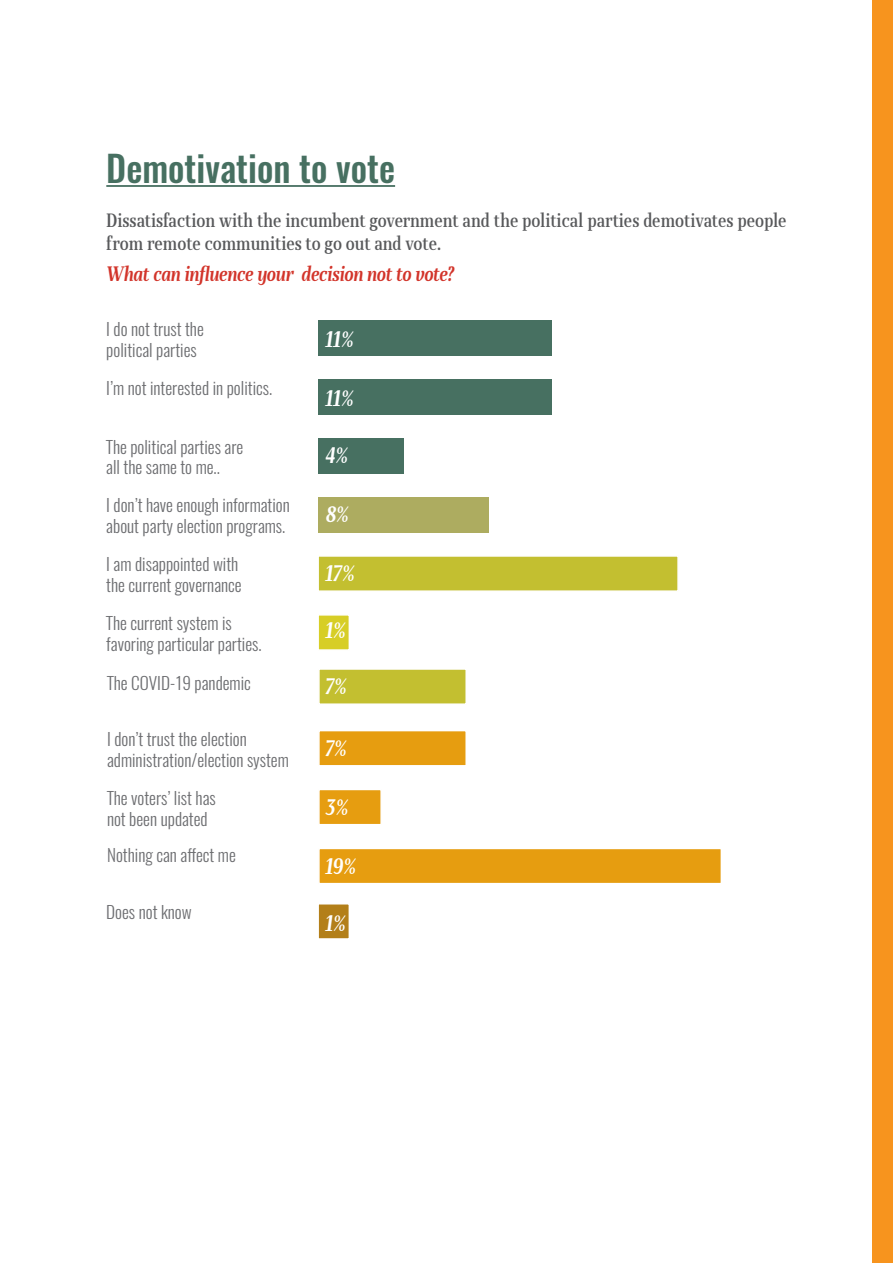
<style>
.page{position:relative;width:893px;height:1263px;background:#fff}
.page>*{position:absolute;margin:0;border:0;box-sizing:border-box;transform-origin:0 0}
.t1{font:500 36px "Oswald";color:#477061}
.t2{font:700 21px "Skola Serif Cn It";color:#fff}
.t3{font:700 19.5px "Skola Serif Cn It";letter-spacing:-.01em;color:#d2342a}
.t4{font:500 18px/22.5px "Skola Serif Cn";color:#58595b}
.t5{font:300 17.25px/20.7px "Oswald";color:#6d6e71}
</style>
<div class="page">
<hr style="left:106px;top:185px;width:289px;height:2px;background:#477061">
<div style="left:318px;top:320px;width:234px;height:36px;background:#477061"></div>
<div style="left:318px;top:379px;width:234px;height:35px;background:#477061"></div>
<div style="left:318px;top:438px;width:85px;height:35px;background:#477061"></div>
<div style="left:317px;top:555px;width:362px;height:37px;background:#c3bf30;border:2px solid #fff"></div>
<div style="left:318px;top:498px;width:170px;height:35px;background:#adac60"></div>
<div style="left:317px;top:614px;width:33px;height:37px;background:#d7ce26;border:2px solid #fff"></div>
<div style="left:318px;top:730px;width:149px;height:36px;background:#e69d10;border:2px solid #fff"></div>
<div style="left:318px;top:789px;width:64px;height:36px;background:#e69d10;border:2px solid #fff"></div>
<div style="left:318px;top:848px;width:404px;height:36px;background:#e69d10;border:2px solid #fff"></div>
<div style="left:318px;top:668px;width:149px;height:37px;background:#c3bf30;border:2px solid #fff"></div>
<div style="left:317px;top:903px;width:33px;height:37px;background:#b37f19;border:2px solid #fff"></div>
<div style="left:873px;top:0;width:20px;height:1263px;background:#f7941e"></div>
<h1 class="t1" style="left:106px;top:150px;width:290px">Demotivation to vote</h1>
<p class="t4" style="left:106px;top:209px;width:682px">Dissatisfaction with the incumbent government and the political parties demotivates people from remote communities to go out and vote.</p>
<p class="t3" style="left:106px;top:263px;width:349px">What can influence your decision not to vote?</p>
<p class="t5" style="left:106px;top:317px;width:99px">I do not trust the political parties</p>
<p class="t5" style="left:106px;top:375px;width:167px">I’m not interested in politics.</p>
<p class="t2" style="left:325px;top:327px;width:30px">11%</p>
<p class="t2" style="left:325px;top:386px;width:30px">11%</p>
<p class="t5" style="left:106px;top:434px;width:138px">The political parties are all the same to me..</p>
<p class="t5" style="left:106px;top:493px;width:185px">I don’t have enough information about party election programs.</p>
<p class="t5" style="left:106px;top:552px;width:137px">I am disappointed with the current governance</p>
<p class="t5" style="left:106px;top:611px;width:157px">The current system is favoring particular parties.</p>
<p class="t5" style="left:107px;top:670px;width:145px">The COVID-19 pandemic</p>
<p class="t5" style="left:107px;top:727px;width:183px">I don’t trust the election administration/election system</p>
<p class="t5" style="left:107px;top:785px;width:110px">The voters’ list has not been updated</p>
<p class="t5" style="left:107px;top:842px;width:130px">Nothing can affect me</p>
<p class="t5" style="left:106px;top:900px;width:87px">Does not know</p>
<p class="t2" style="left:325px;top:443px;width:25px">4%</p>
<p class="t2" style="left:325px;top:502px;width:26px">8%</p>
<p class="t2" style="left:325px;top:561px;width:31px">17%</p>
<p class="t2" style="left:325px;top:618px;width:23px">1%</p>
<p class="t2" style="left:325px;top:673px;width:23px">7%</p>
<p class="t2" style="left:325px;top:736px;width:23px">7%</p>
<p class="t2" style="left:325px;top:795px;width:25px">3%</p>
<p class="t2" style="left:325px;top:854px;width:33px">19%</p>
<p class="t2" style="left:325px;top:910px;width:23px">1%</p>
</div>
